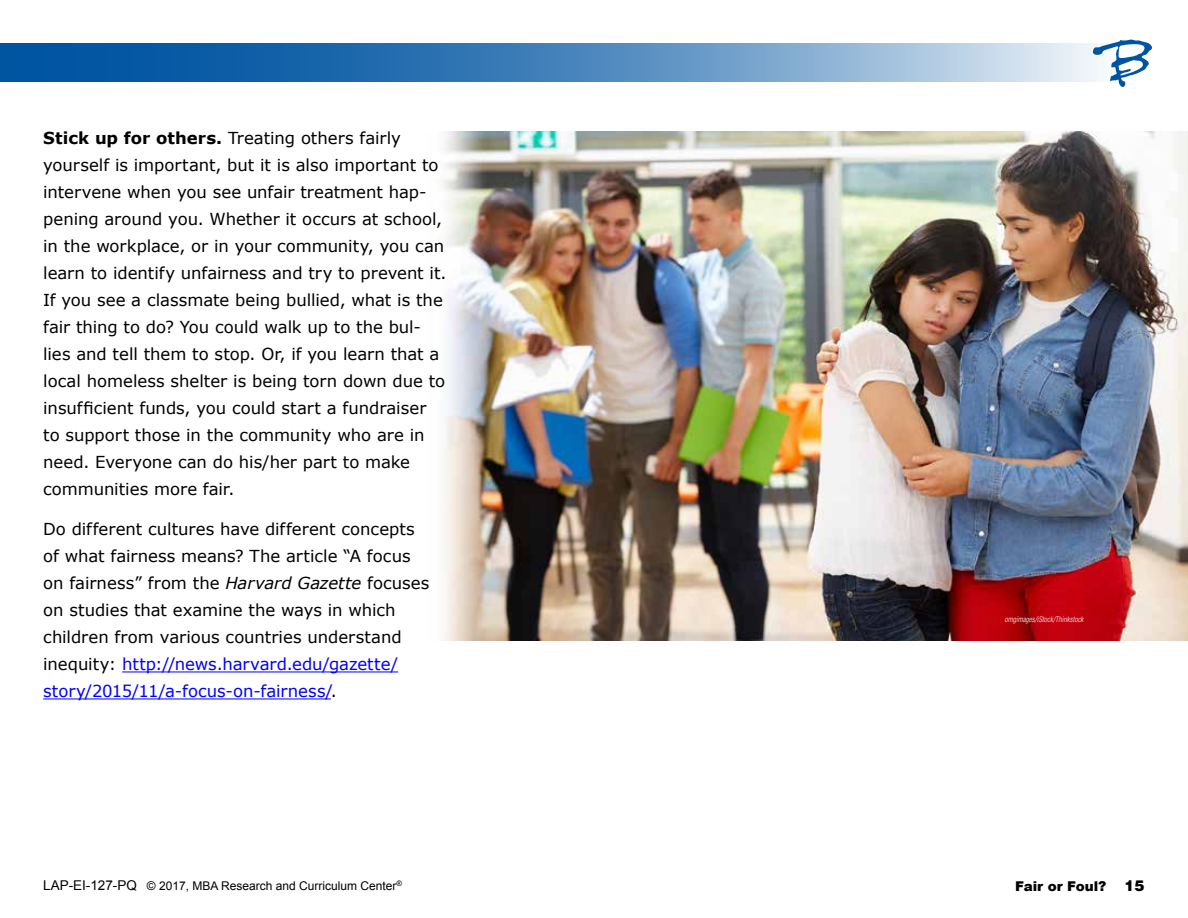
<style>
.page{position:relative;width:1188px;height:918px;background:#fff}
.page>*{position:absolute;margin:0;border:0;box-sizing:border-box;transform-origin:0 0}
.t1{font:16.5px/27px "Verdana";color:#000}
.t2{font:900 13.5px "Arial";color:#000}
.t3{font:12px "Arial";color:#000}
.t4{font:italic 300 condensed 7.5px "Helvetica LT";color:#fff}
.s1{font-weight:700}
.s2{font-style:italic}
.s3{color:#00f}
.s4{font-size:13.5px}
.s5{font-family:"Helvetica LT";font-size:15px}
</style>
<div class="page">
<img style="left:443px;top:131px;width:745px;height:510px">
<svg style="left:0;top:44px;width:1093px;height:37px;background:#538cc0"></svg>
<svg style="left:1093px;top:40px;width:59px;height:47px"></svg>
<hr style="left:122px;top:671px;width:276px;height:1px;background:#00f">
<hr style="left:43px;top:698px;width:288px;height:1px;background:#00f">
<p class="t1" style="left:43px;top:124px;width:405px"><span class="s1">Stick up for others.</span> Treating others fairly yourself is important, but it is also important to intervene when you see unfair treatment hap&shy;pening around you. Whether it occurs at school, in the workplace, or in your community, you can learn to identify unfairness and try to prevent it.<br>If you see a classmate being bullied, what is the fair thing to do? You could walk up to the bul&shy;lies and tell them to stop. Or, if you learn that a local homeless shelter is being torn down due to insufficient funds, you could start a fundraiser to support those in the community who are in need. Everyone can do his/her part to make communities more fair.</p>
<p class="t1" style="left:43px;top:515px;width:388px">Do different cultures have different concepts of what fairness means? The article “A focus on fairness” from the <span class="s2">Harvard Gazette</span> focuses on studies that examine the ways in which children from various countries understand inequity: <span class="s3">http://news.harvard.edu/gazette/ story/2015/11/a-focus-on-fairness/</span>.</p>
<p class="t4" style="left:1004px;top:614px;width:81px">omgimages/iStock/Thinkstock</p>
<p class="t3" style="left:43px;top:878px;width:360px"><span class="s4">LAP-EI-127-PQ</span> © 2017, MBA Research and Curriculum Center<sup>®</sup></p>
<p class="t2" style="left:1015px;top:879px;width:131px">Fair or Foul? <span class="s5">15</span></p>
</div>
